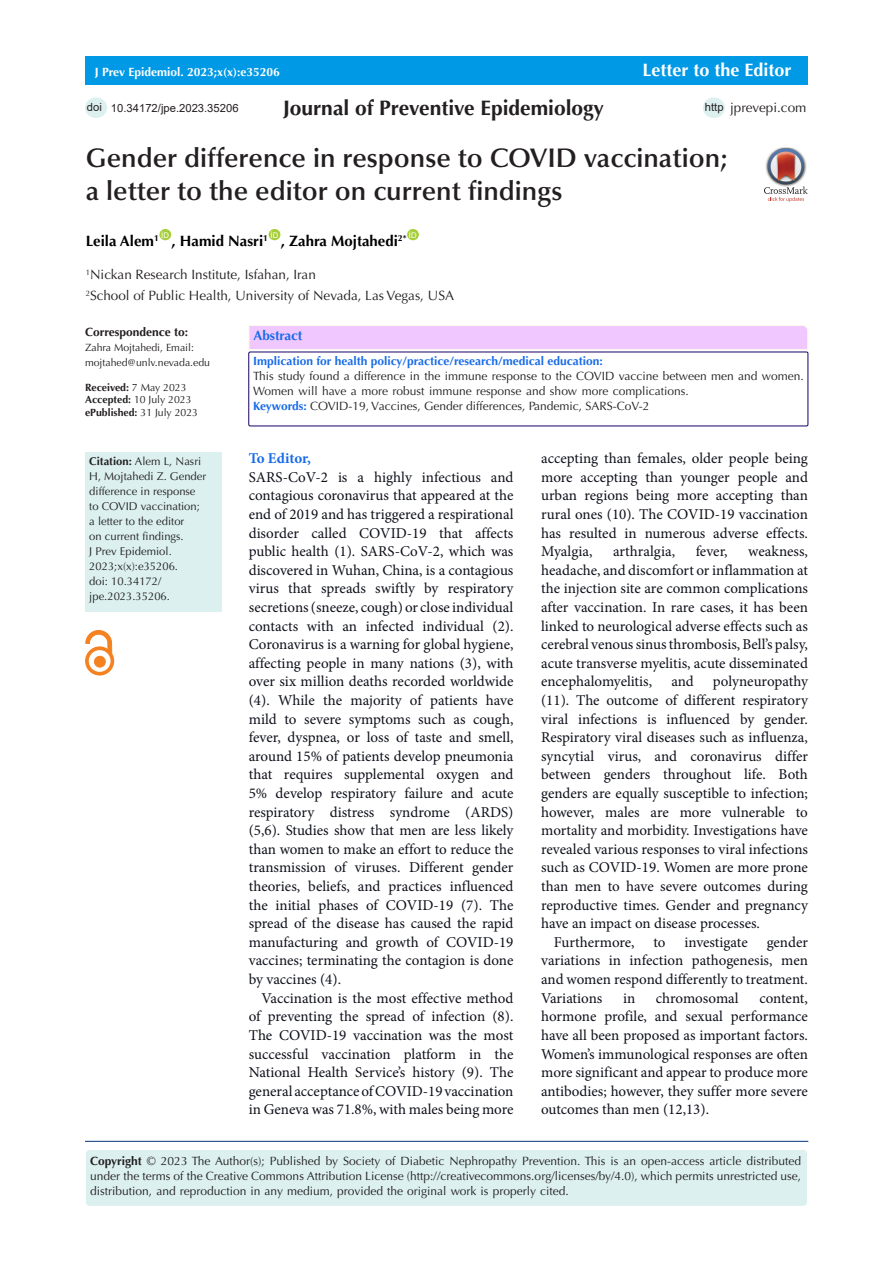
<style>
.page{position:relative;width:893px;height:1263px;background:#fff}
.page>*{position:absolute;margin:0;border:0;box-sizing:border-box;transform-origin:0 0}
.t1{font:600 27px/33px "Optima LT Std";color:#231f20}
.t2{font:700 21px "Optima LT Std";color:#231f20}
.t3{font:700 18px "Optima LT Std";color:#fff}
.Normal__Web{font:15px/18.6px "Minion Pro";color:#0e101a;text-align:justify}
.t4{font:700 15px "Optima LT Std";color:#000}
.Normal__Web-2{font:700 15px "Minion Pro";letter-spacing:-.01em;color:#196ce8}
.t5{font:13.5px "Optima LT Std";color:#231f20}
.t6{font:700 13.5px "Optima LT Std";color:#196ce8}
.t7{font:12px/15px "Optima LT Std";color:#231f20;text-align:justify}
.t8{font:700 12px "Optima LT Std";color:#196ce8}
.t9{font:700 12px "Optima LT Std";color:#fff}
.t10{font:700 12px "Optima LT Std";color:#231f20}
.t11{font:11.25px/15px "Optima LT Std";color:#231f20}
.t12{font:11.25px "Arial";color:#231f20}
.t13{font:10.5px/15px "Optima LT Std";color:#231f20}
.t14{font:700 10.5px "Optima LT Std";color:#231f20}
.t15{font:7.8px "Arial";color:#fff}
.s1{font-weight:400}
.s2{font-weight:700}
.s3{font-weight:700;color:#196ce8}
</style>
<div class="page">
<hr style="left:85px;top:1141px;width:723px;height:1px;background:#053278">
<div style="left:85px;top:1149px;width:723px;height:57px;background:#dcf0f0;border-radius:4px"></div>
<div style="left:84px;top:1148px;width:724px;height:59px;border:2px solid #fff;border-radius:4px"></div>
<div style="left:85px;top:56px;width:723px;height:29px;background:#0099e5"></div>
<div style="left:159px;top:229px;width:12px;height:11px;background:#a6ce39;border-radius:50%"></div>
<div style="left:269px;top:229px;width:11px;height:11px;background:#a6ce39;border-radius:50%"></div>
<div style="left:407px;top:229px;width:12px;height:11px;background:#a6ce39;border-radius:50%"></div>
<div style="left:249px;top:352px;width:559px;height:74px;border:1px solid #190066"></div>
<svg style="left:249px;top:325px;width:559px;height:25px;background:#f1cbfd"></svg>
<div style="left:94px;top:656px;width:11px;height:11px;background:#f58220;border-radius:50%"></div>
<div style="left:94px;top:656px;width:11px;height:11px;border:1px solid #f58220;border-radius:50%"></div>
<div style="left:85px;top:646px;width:29px;height:29px;border:4px solid #f58220;border-radius:50%"></div>
<svg style="left:86px;top:630px;width:26px;height:24px"></svg>
<div style="left:85px;top:452px;width:136px;height:160px;background:#dcf0f0"></div>
<div style="left:703px;top:97px;width:22px;height:21px;background:#dcf0f0;border-radius:50%"></div>
<div style="left:85px;top:97px;width:22px;height:21px;background:#dcf0f0;border-radius:50%"></div>
<img style="left:780px;top:147px;width:12px;height:1px">
<svg style="left:764px;top:148px;width:44px;height:54px"></svg>
<p class="t9" style="left:95px;top:65px;width:187px">J Prev Epidemiol. 2023;x(x):e35206</p>
<p class="t3" style="left:642px;top:59px;width:151px">Letter to the Editor</p>
<p class="t2" style="left:283px;top:95px;width:322px">Journal of Preventive Epidemiology</p>
<p class="t12" style="left:87px;top:99px;width:17px">doi</p>
<p class="t12" style="left:111px;top:100px;width:129px">10.34172/jpe.2023.35206</p>
<p class="t12" style="left:705px;top:99px;width:20px">http</p>
<p class="t5" style="left:730px;top:100px;width:78px">jprevepi.com</p>
<p class="t1" style="left:86px;top:142px;width:644px">Gender difference in response to COVID vaccination; a letter to the editor on current findings</p>
<p class="t4" style="left:86px;top:232px;width:75px">Leila Alem<sup>1</sup></p>
<p class="t15" style="left:161px;top:230px;width:9px">ID</p>
<p class="t4" style="left:172px;top:232px;width:98px">, Hamid Nasri<sup>1</sup></p>
<p class="t15" style="left:270px;top:230px;width:9px">ID</p>
<p class="t4" style="left:281px;top:232px;width:127px">, Zahra Mojtahedi<sup>2*</sup></p>
<p class="t15" style="left:409px;top:230px;width:9px">ID</p>
<p class="t5" style="left:86px;top:267px;width:232px"><sup>1</sup>Nickan Research Institute, Isfahan, Iran</p>
<p class="t5" style="left:86px;top:288px;width:370px"><sup>2</sup>School of Public Health, University of Nevada, Las Vegas, USA</p>
<p class="t10" style="left:85px;top:325px;width:105px">Correspondence to:</p>
<p class="t13" style="left:85px;top:340px;width:127px">Zahra Mojtahedi, Email: mojtahed@unlv.nevada.edu</p>
<p class="t14" style="left:85px;top:381px;width:103px">Received: <span class="s1">7 May 2023</span></p>
<p class="t13" style="left:85px;top:392px;width:108px"><span class="s2">Accepted:</span> 10 July 2023</p>
<p class="t14" style="left:85px;top:406px;width:115px">ePublished: <span class="s1">31 July 2023</span></p>
<p class="t6" style="left:253px;top:327px;width:51px">Abstract</p>
<p class="t8" style="left:253px;top:354px;width:351px">Implication for health policy/practice/research/medical education:</p>
<p class="t7" style="left:253px;top:369px;width:552px">This study found a difference in the immune response to the COVID vaccine between men and women.<br>Women will have a more robust immune response and show more complications.</p>
<p class="t7" style="left:253px;top:399px;width:398px"><span class="s3">Keywords:</span> COVID-19, Vaccines, Gender differences, Pandemic, SARS-CoV-2</p>
<p class="t11" style="left:89px;top:454px;width:118px"><span class="s2">Citation:</span> Alem L, Nasri<br>H, Mojtahedi Z. Gender difference in response to COVID vaccination; a letter to the editor<br>on current findings.<br>J Prev Epidemiol.<br>2023;x(x):e35206.<br>doi: 10.34172/ jpe.2023.35206.</p>
<p class="Normal__Web-2" style="left:249px;top:448px;width:64px">To Editor,</p>
<p class="Normal__Web" style="left:249px;top:468px;width:266px">SARS-CoV-2 is a highly infectious and contagious coronavirus that appeared at the end of 2019 and has triggered a respirational disorder called COVID-19 that affects public health (1). SARS-CoV-2, which was discovered in Wuhan, China, is a contagious virus that spreads swiftly by respiratory secretions (sneeze, cough) or close individual contacts with an infected individual (2).<br>Coronavirus is a warning for global hygiene, affecting people in many nations (3), with over six million deaths recorded worldwide (4). While the majority of patients have mild to severe symptoms such as cough, fever, dyspnea, or loss of taste and smell, around 15% of patients develop pneumonia that requires supplemental oxygen and 5% develop respiratory failure and acute respiratory distress syndrome (ARDS) (5,6). Studies show that men are less likely than women to make an effort to reduce the transmission of viruses. Different gender theories, beliefs, and practices influenced the initial phases of COVID-19 (7). The spread of the disease has caused the rapid manufacturing and growth of COVID-19 vaccines; terminating the contagion is done by vaccines (4).</p>
<p class="Normal__Web" style="left:249px;top:989px;width:266px;text-indent:13px">Vaccination is the most effective method of preventing the spread of infection (8).<br>The COVID-19 vaccination was the most successful vaccination platform in the National Health Service’s history (9). The general acceptance of COVID-19 vaccination in Geneva was 71.8%, with males being more</p>
<p class="Normal__Web" style="left:541px;top:449px;width:268px">accepting than females, older people being more accepting than younger people and urban regions being more accepting than rural ones (10). The COVID-19 vaccination has resulted in numerous adverse effects.<br>Myalgia,</p>
<p class="Normal__Web" style="left:541px;top:542px;width:268px;text-indent:207px">weakness, headache, and discomfort or inflammation at the injection site are common complications after vaccination. In rare cases, it has been linked to neurological adverse effects such as cerebral venous sinus thrombosis, Bell’s palsy, acute transverse myelitis, acute disseminated encephalomyelitis,</p>
<p class="Normal__Web" style="left:613px;top:542px;width:64px">arthralgia,</p>
<p class="Normal__Web" style="left:696px;top:542px;width:34px">fever,</p>
<p class="Normal__Web" style="left:671px;top:672px;width:24px">and</p>
<p class="Normal__Web" style="left:713px;top:672px;width:96px">polyneuropathy</p>
<p class="Normal__Web" style="left:541px;top:691px;width:268px">(11). The outcome of different respiratory</p>
<p class="Normal__Web" style="left:541px;top:710px;width:268px">viral infections is influenced by gender.</p>
<p class="Normal__Web" style="left:541px;top:728px;width:268px">Respiratory viral diseases such as influenza,</p>
<p class="Normal__Web" style="left:541px;top:747px;width:268px">syncytial virus, and coronavirus differ</p>
<p class="Normal__Web" style="left:541px;top:765px;width:268px">between genders throughout life. Both</p>
<p class="Normal__Web" style="left:541px;top:784px;width:268px">genders are equally susceptible to infection;</p>
<p class="Normal__Web" style="left:541px;top:803px;width:268px">however, males are more vulnerable to</p>
<p class="Normal__Web" style="left:541px;top:821px;width:268px">mortality and morbidity. Investigations have</p>
<p class="Normal__Web" style="left:541px;top:840px;width:268px">revealed various responses to viral infections</p>
<p class="Normal__Web" style="left:541px;top:858px;width:268px">such as COVID-19. Women are more prone</p>
<p class="Normal__Web" style="left:541px;top:877px;width:268px">than men to have severe outcomes during</p>
<p class="Normal__Web" style="left:541px;top:896px;width:268px">reproductive times. Gender and pregnancy</p>
<p class="Normal__Web" style="left:541px;top:914px;width:220px">have an impact on disease processes.</p>
<p class="Normal__Web" style="left:554px;top:933px;width:82px">Furthermore,</p>
<p class="Normal__Web" style="left:653px;top:933px;width:14px">to</p>
<p class="Normal__Web" style="left:684px;top:933px;width:65px">investigate</p>
<p class="Normal__Web" style="left:541px;top:933px;width:268px;text-indent:226px">gender variations in infection pathogenesis, men and women respond differently to treatment.<br>Variations</p>
<p class="Normal__Web" style="left:623px;top:989px;width:14px">in</p>
<p class="Normal__Web" style="left:656px;top:989px;width:84px">chromosomal</p>
<p class="Normal__Web" style="left:541px;top:989px;width:268px;text-indent:218px">content, hormone profile, and sexual performance have all been proposed as important factors.<br>Women’s immunological responses are often more significant and appear to produce more antibodies; however, they suffer more severe outcomes than men (12,13).</p>
<p class="t7" style="left:90px;top:1153px;width:713px"><span class="s2">Copyright</span> © 2023 The Author(s); Published by Society of Diabetic Nephropathy Prevention. This is an open-access article distributed under the terms of the Creative Commons Attribution License (http://creativecommons.org/licenses/by/4.0), which permits unrestricted use, distribution, and reproduction in any medium, provided the original work is properly cited.</p>
</div>
